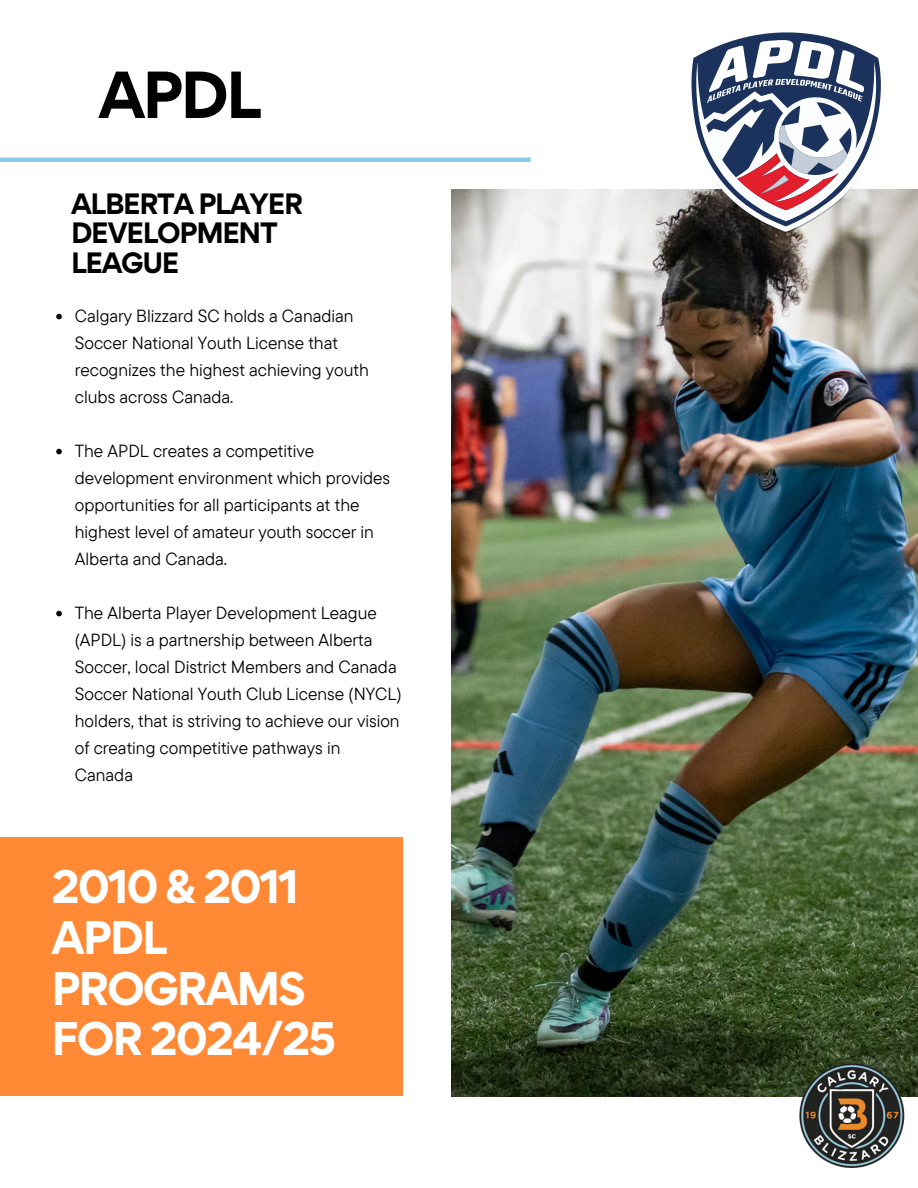
<style>
.page{position:relative;width:918px;height:1188px;background:#fff}
.page>*{position:absolute;margin:0;border:0;box-sizing:border-box;transform-origin:0 0}
.t1{font:700 59.25px "Gordita";color:#000}
.t2{font:700 42px/50.7px "Gordita";letter-spacing:-.05em;color:#fff}
.t3{font:700 26.25px/29.2px "Gordita";letter-spacing:-.05em;color:#000}
.t4{font:17.55px/27px "TT Commons Pro";color:#000}
</style>
<div class="page">
<img style="left:451px;top:190px;width:467px;height:907px">
<div style="left:0;top:837px;width:402px;height:259px;background:#ff8935"></div>
<img style="left:786px;top:1064px;width:132px;height:103px">
<div style="left:0;top:157px;width:531px;height:5px;background:#87cbe6"></div>
<svg style="left:56px;top:314px;width:6px;height:5px"></svg>
<svg style="left:56px;top:449px;width:6px;height:5px"></svg>
<svg style="left:56px;top:611px;width:6px;height:5px"></svg>
<svg style="left:687px;top:32px;width:199px;height:202px"></svg>
<p class="t1" style="left:98px;top:55px;width:165px">APDL</p>
<p class="t3" style="left:71px;top:189px;width:234px">ALBERTA PLAYER<br>DEVELOPMENT<br>LEAGUE</p>
<h1 class="t4" style="left:75px;top:302px;width:296px">Calgary Blizzard SC holds a Canadian Soccer National Youth License that recognizes the highest achieving youth clubs across Canada.</h1>
<p class="t4" style="left:75px;top:437px;width:317px">The APDL creates a competitive development environment which provides opportunities for all participants at the highest level of amateur youth soccer in Alberta and Canada.</p>
<h3 class="t4" style="left:75px;top:599px;width:328px">The Alberta Player Development League (APDL) is a partnership between Alberta Soccer, local District Members and Canada Soccer National Youth Club License (NYCL) holders, that is striving to achieve our vision of creating competitive pathways in Canada</h3>
<p class="t2" style="left:52px;top:861px;width:286px">2010 &amp; 2011<br>APDL<br>PROGRAMS<br>FOR 2024/25</p>
</div>
